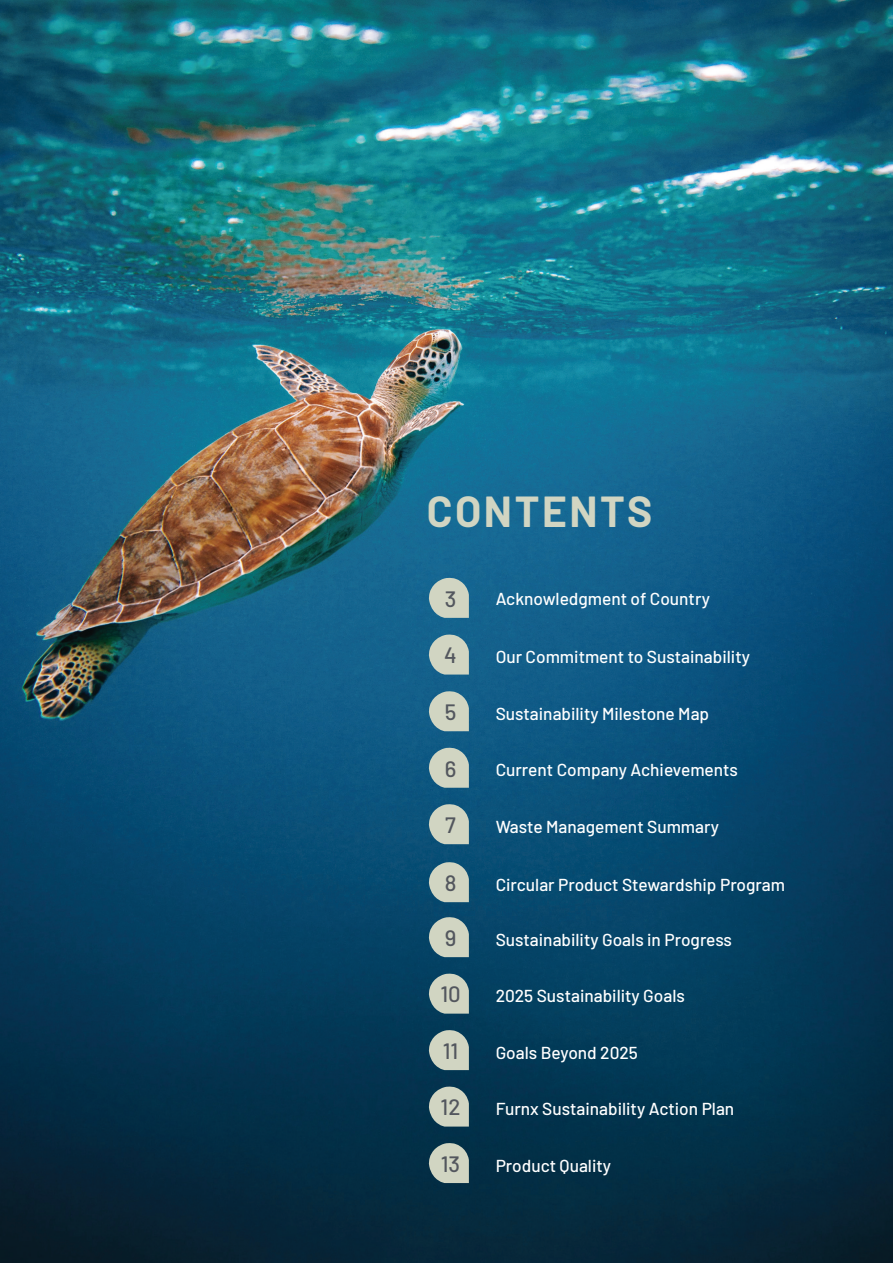
<style>
.page{position:relative;width:893px;height:1263px;background:#fff}
.page>*{position:absolute;margin:0;border:0;box-sizing:border-box;transform-origin:0 0}
.t1{font:700 42.45px "Barlow";letter-spacing:.06em;color:#d1d5c2}
.t2{font:500 22.2px "Barlow";color:#53575e}
.t3{font:500 17.25px "Barlow";color:#fff}
</style>
<div class="page">
<img style="left:0;top:0;width:893px;height:1263px">
<svg style="left:428px;top:577px;width:41px;height:41px;background:#abbeb8"></svg>
<svg style="left:428px;top:634px;width:41px;height:40px;background:#adbfb7"></svg>
<svg style="left:428px;top:691px;width:41px;height:40px;background:#adbfb7"></svg>
<svg style="left:428px;top:747px;width:41px;height:41px;background:#a9bbb5"></svg>
<svg style="left:428px;top:803px;width:41px;height:41px;background:#a8bab3"></svg>
<svg style="left:428px;top:861px;width:41px;height:41px;background:#a8b9b1"></svg>
<svg style="left:428px;top:916px;width:41px;height:41px;background:#a7b7af"></svg>
<svg style="left:428px;top:973px;width:41px;height:41px;background:#a7b6ae"></svg>
<svg style="left:428px;top:1029px;width:41px;height:41px;background:#a7b5ac"></svg>
<svg style="left:428px;top:1086px;width:41px;height:40px;background:#a9b6ab"></svg>
<svg style="left:428px;top:1142px;width:41px;height:41px;background:#a7b3a9"></svg>
<h1 class="t1" style="left:427px;top:480px;width:227px">CONTENTS</h1>
<p class="t2" style="left:445px;top:582px;width:13px">3</p>
<p class="t3" style="left:496px;top:586px;width:216px">Acknowledgment of Country</p>
<p class="t2" style="left:444px;top:639px;width:14px">4</p>
<p class="t3" style="left:496px;top:644px;width:256px">Our Commitment to Sustainability</p>
<p class="t2" style="left:445px;top:696px;width:13px">5</p>
<p class="t3" style="left:496px;top:701px;width:215px">Sustainability Milestone Map</p>
<p class="t2" style="left:445px;top:752px;width:13px">6</p>
<p class="t3" style="left:496px;top:758px;width:244px">Current Company Achievements</p>
<p class="t2" style="left:445px;top:809px;width:12px">7</p>
<p class="t3" style="left:496px;top:814px;width:225px">Waste Management Summary</p>
<p class="t2" style="left:445px;top:867px;width:13px">8</p>
<p class="t3" style="left:496px;top:872px;width:291px">Circular Product Stewardship Program</p>
<p class="t2" style="left:445px;top:922px;width:13px">9</p>
<p class="t3" style="left:496px;top:927px;width:238px">Sustainability Goals in Progress</p>
<p class="t2" style="left:440px;top:978px;width:22px">10</p>
<p class="t3" style="left:496px;top:983px;width:191px">2025 Sustainability Goals</p>
<p class="t2" style="left:443px;top:1035px;width:17px">11</p>
<p class="t3" style="left:496px;top:1040px;width:144px">Goals Beyond 2025</p>
<p class="t2" style="left:441px;top:1091px;width:21px">12</p>
<p class="t3" style="left:496px;top:1096px;width:240px">Furnx Sustainability Action Plan</p>
<p class="t2" style="left:441px;top:1148px;width:21px">13</p>
<p class="t3" style="left:496px;top:1153px;width:117px">Product Quality</p>
</div>
